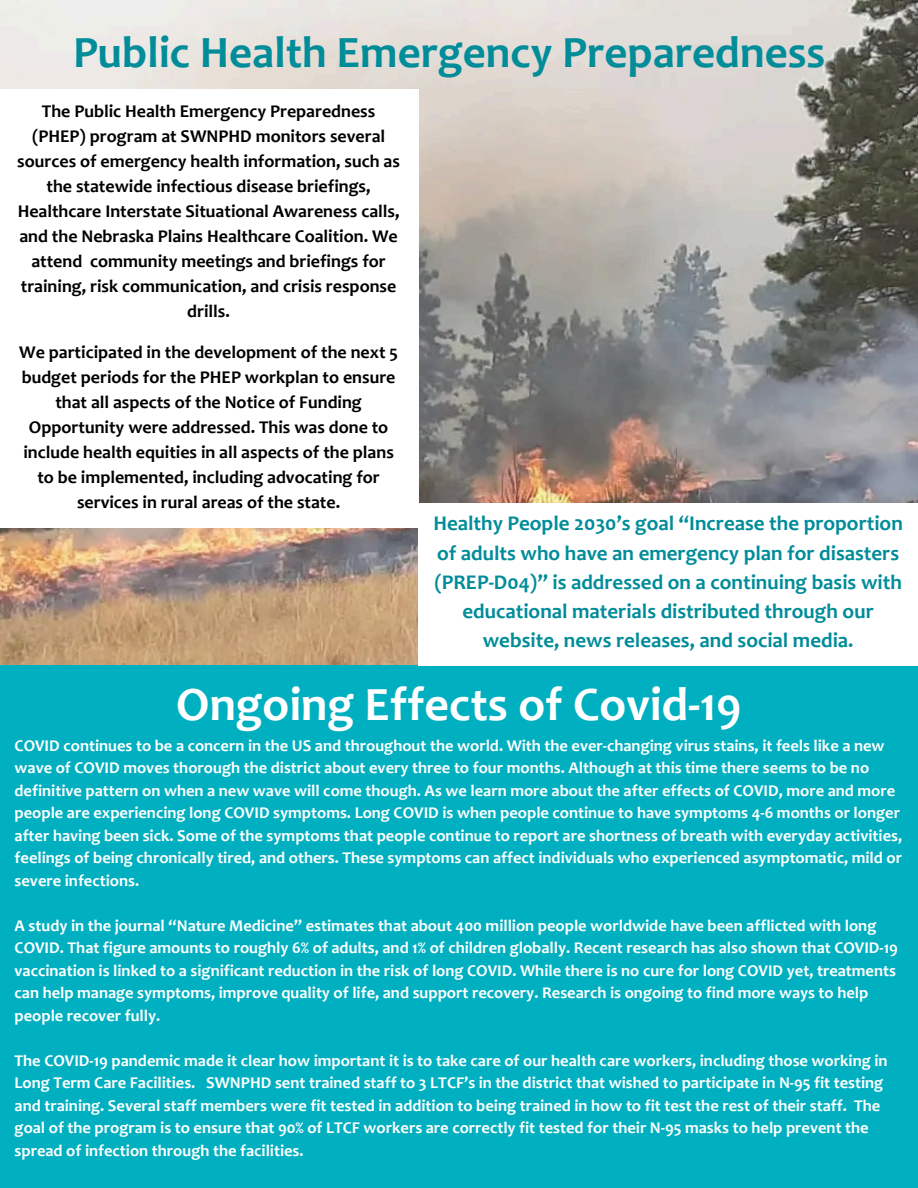
<style>
.page{position:relative;width:918px;height:1188px;background:#fff}
.page>*{position:absolute;margin:0;border:0;box-sizing:border-box;transform-origin:0 0}
.t1{font:700 48px "Candara";color:#fff}
.t2{font:700 45px "Candara";color:#008c99}
.t3{font:700 21px/29.2px "Candara";color:#008c99;text-align:center}
.t4{font:700 18px/25px "Candara";color:#000;text-align:center}
.t5{font:700 16.5px/22.5px "Candara";color:#fff}
</style>
<div class="page">
<img style="left:0;top:0;width:918px;height:666px">
<img style="left:0;top:89px;width:419px;height:438px">
<div style="left:0;top:666px;width:918px;height:522px;background:#00b0c0"></div>
<img style="left:418px;top:504px;width:500px;height:162px">
<p class="t2" style="left:73px;top:34px;width:754px">Public Health Emergency Preparedness</p>
<p class="t4" style="left:17px;top:100px;width:384px">The Public Health Emergency Preparedness (PHEP) program at SWNPHD monitors several sources of emergency health information, such as the statewide infectious disease briefings, Healthcare Interstate Situational Awareness calls, and the Nebraska Plains Healthcare Coalition. We attend community meetings and briefings for training, risk communication, and crisis response drills.</p>
<p class="t4" style="left:19px;top:341px;width:380px">We participated in the development of the next 5 budget periods for the PHEP workplan to ensure that all aspects of the Notice of Funding Opportunity were addressed. This was done to include health equities in all aspects of the plans to be implemented, including advocating for services in rural areas of the state.</p>
<h1 class="t3" style="left:433px;top:511px;width:471px">Healthy People 2030’s goal “Increase the proportion of adults who have an emergency plan for disasters (PREP-D04)” is addressed on a continuing basis with educational materials distributed through our website, news releases, and social media.</h1>
<p class="t1" style="left:176px;top:685px;width:567px">Ongoing Effects of Covid-19</p>
<h1 class="t5" style="left:15px;top:736px;width:889px">COVID continues to be a concern in the US and throughout the world. With the ever-changing virus stains, it feels like a new wave of COVID moves thorough the district about every three to four months. Although at this time there seems to be no definitive pattern on when a new wave will come though. As we learn more about the after effects of COVID, more and more people are experiencing long COVID symptoms. Long COVID is when people continue to have symptoms 4-6 months or longer after having been sick. Some of the symptoms that people continue to report are shortness of breath with everyday activities, feelings of being chronically tired, and others. These symptoms can affect individuals who experienced asymptomatic, mild or severe infections.</h1>
<p class="t5" style="left:15px;top:916px;width:885px">A study in the journal “Nature Medicine” estimates that about 400 million people worldwide have been afflicted with long COVID. That figure amounts to roughly 6% of adults, and 1% of children globally. Recent research has also shown that COVID-19 vaccination is linked to a significant reduction in the risk of long COVID. While there is no cure for long COVID yet, treatments can help manage symptoms, improve quality of life, and support recovery. Research is ongoing to find more ways to help people recover fully.</p>
<p class="t5" style="left:15px;top:1051px;width:875px">The COVID-19 pandemic made it clear how important it is to take care of our health care workers, including those working in Long Term Care Facilities. SWNPHD sent trained staff to 3 LTCF’s in the district that wished to participate in N-95 fit testing and training. Several staff members were fit tested in addition to being trained in how to fit test the rest of their staff. The goal of the program is to ensure that 90% of LTCF workers are correctly fit tested for their N-95 masks to help prevent the spread of infection through the facilities.</p>
</div>
